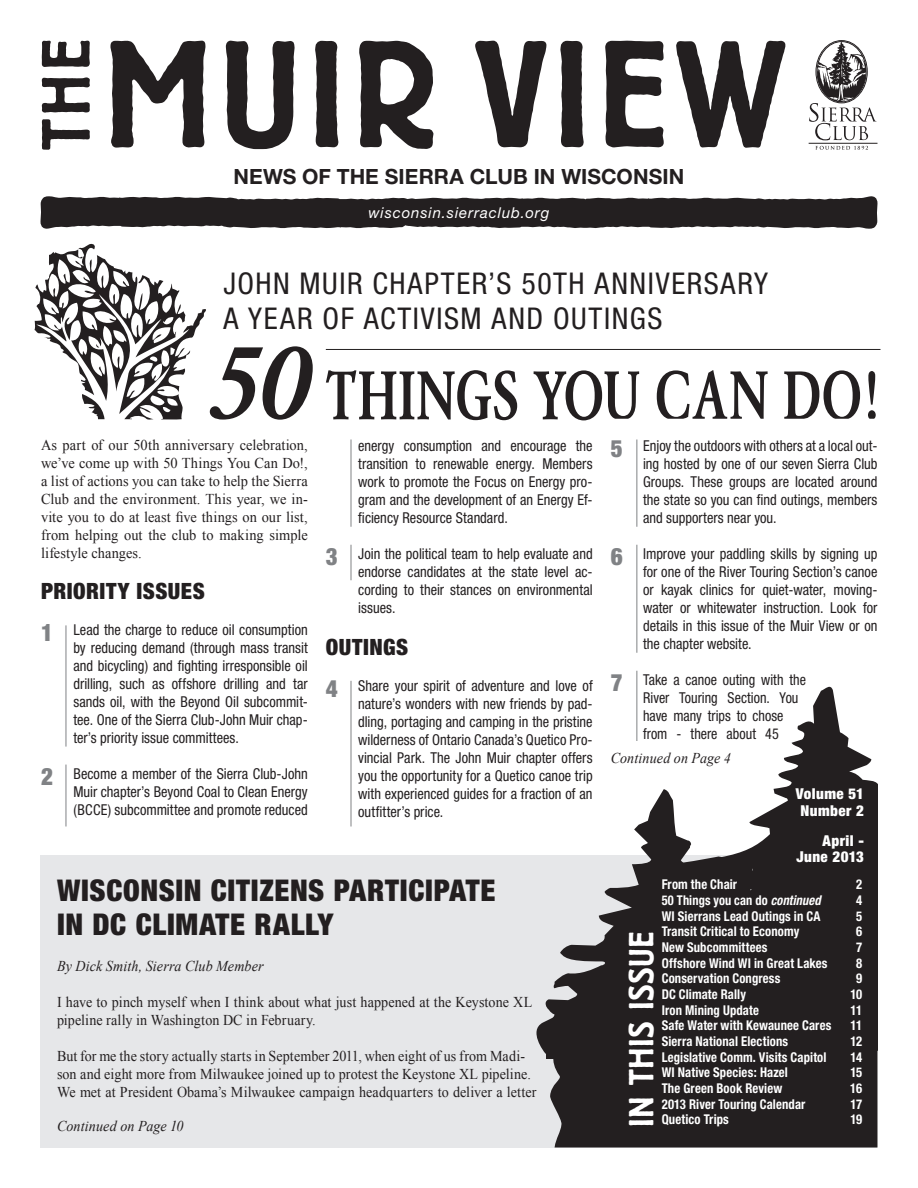
<style>
.page{position:relative;width:918px;height:1188px;background:#fff}
.page>*{position:absolute;margin:0;border:0;box-sizing:border-box;transform-origin:0 0}
.t1{font:500 150px "Berliner Grotesk";letter-spacing:.045em;color:#231f20}
.t2{font:italic 500 104.7px "Garamond BE";color:#231f20}
.t3{font:500 condensed 67.5px "Garamond BE";letter-spacing:-.01em;color:#231f20;scale:.89 1}
.t4{font:500 67.5px "Berliner Grotesk";color:#231f20}
.t5{font:500 34.5px "Berliner Grotesk";letter-spacing:.015em;color:#fff}
.Subhead{font:condensed 30px/34.5px "Helvetica Neue";letter-spacing:.05em;color:#231f20}
.Subhead-2{font:900 condensed 30px/34.5px "Helvetica Neue";letter-spacing:.02em;color:#231f20}
.Numbered_Subhead{font:900 condensed 22.5px "Helvetica Neue";letter-spacing:.025em;color:#231f20}
.t6{font:700 21px "Helvetica Neue";letter-spacing:.005em;color:#231f20}
.Numbered{font:condensed 15px/18px "Helvetica Neue";color:#231f20;text-align:justify;scale:.96 1}
.Body{font:15px/18px "Times New Roman";letter-spacing:.005em;color:#231f20;scale:.94 1}
.Body-2{font:15px/18px "Times New Roman";letter-spacing:.005em;color:#231f20;text-align:justify;scale:.96 1}
.Numbered-2{font:condensed 15px/18px "Helvetica Neue";color:#231f20;scale:.94 1}
.Body-3{font:italic 15px "Times New Roman";letter-spacing:.005em;color:#231f20;scale:.94 1}
.Body_Subhead{font:900 condensed 15px/16.5px "Helvetica Neue";letter-spacing:.03em;color:#fff;text-align:center}
.t7{font:italic 15px "Helvetica Neue";letter-spacing:.06em;color:#fff}
.t8{font:700 condensed 13.5px "Helvetica Neue";letter-spacing:.01em;color:#fff;scale:.94 1}
.t9{font:700 condensed 13.5px "Helvetica Neue";letter-spacing:.01em;color:#fff;scale:.92 1}
.s1{font-weight:900;font-size:24px;color:#808285}
.s2{font-style:italic}
</style>
<div class="page">
<hr style="left:351px;top:639px;width:1px;height:188px;background:#808285">
<hr style="left:66px;top:619px;width:1px;height:207px;background:#808285">
<hr style="left:351px;top:440px;width:1px;height:140px;background:#808285">
<hr style="left:636px;top:440px;width:1px;height:301px;background:#808285">
<svg style="left:35px;top:243px;width:171px;height:177px"></svg>
<hr style="left:809px;top:143px;width:69px;height:1px;background:#231f20">
<svg style="left:815px;top:146px;width:53px;height:4px"></svg>
<svg style="left:809px;top:41px;width:68px;height:99px"></svg>
<svg style="left:40px;top:196px;width:838px;height:33px;background:#3f3b3c"></svg>
<div style="left:40px;top:855px;width:838px;height:293px;background:#e6e7e9"></div>
<svg style="left:636px;top:687px;width:242px;height:372px;fill:#231f20"></svg>
<svg style="left:536px;top:789px;width:238px;height:265px;fill:#231f20"></svg>
<div style="left:548px;top:1028px;width:329px;height:120px;background:#231f20"></div>
<div style="left:671px;top:856px;width:110px;height:96px;background:#231f20"></div>
<div style="left:864px;top:792px;width:14px;height:174px;background:#231f20"></div>
<div style="left:41px;top:747px;width:267px;height:18px;background:#fff"></div>
<div style="left:326px;top:527px;width:267px;height:18px;background:#fff"></div>
<div style="left:326px;top:621px;width:267px;height:60px;background:#fff"></div>
<div style="left:611px;top:527px;width:267px;height:18px;background:#fff"></div>
<div style="left:611px;top:653px;width:267px;height:18px;background:#fff"></div>
<hr style="left:326px;top:349px;width:554px;height:1px;background:#231f20">
<p class="t4" style="left:30px;top:150px;width:113px;rotate:-90deg">THE</p>
<p class="t1" style="left:104px;top:15px;width:686px">MUIR VIEW</p>
<p class="t6" style="left:234px;top:163px;width:452px">NEWS OF THE SIERRA CLUB IN WISCONSIN</p>
<p class="t7" style="left:368px;top:204px;width:182px">wisconsin.sierraclub.org</p>
<p class="Subhead" style="left:223px;top:266px;width:546px">JOHN MUIR CHAPTER’S 50TH ANNIVERSARY<br>A YEAR OF ACTIVISM AND OUTINGS</p>
<p class="t2" style="left:206px;top:322px;width:103px">50</p>
<p class="Body-2" style="left:41px;top:436px;width:279px">As part of our 50th anniversary celebration, we’ve come up with 50 Things You Can Do!, a list of actions you can take to help the Sierra Club and the environment. This year, we in&shy;vite you to do at least five things on our list, from helping out the club to making simple lifestyle changes.</p>
<p class="Numbered_Subhead" style="left:41px;top:577px;width:165px">PRIORITY ISSUES</p>
<p class="Numbered" style="left:73px;top:621px;width:246px;text-indent:-32px"><span class="s1">1</span> Lead the charge to reduce oil consumption by reducing demand (through mass transit and bicycling) and fighting irresponsible oil drilling, such as offshore drilling and tar sands oil, with the Beyond Oil subcommit&shy;tee. One of the Sierra Club-John Muir chap&shy;ter’s priority issue committees.</p>
<p class="Numbered" style="left:73px;top:765px;width:246px;text-indent:-32px"><span class="s1">2</span> Become a member of the Sierra Club-John Muir chapter’s Beyond Coal to Clean Energy (BCCE) subcommittee and promote reduced</p>
<p class="t3" style="left:326px;top:356px;width:622px">THINGS YOU CAN DO!</p>
<p class="Numbered" style="left:358px;top:437px;width:246px">energy consumption and encourage the transition to renewable energy. Members work to promote the Focus on Energy pro&shy;gram and the development of an Energy Ef&shy;ficiency Resource Standard.</p>
<p class="Numbered" style="left:358px;top:545px;width:246px;text-indent:-32px"><span class="s1">3</span> Join the political team to help evaluate and endorse candidates at the state level ac&shy;cording to their stances on environmental issues.</p>
<p class="Numbered_Subhead" style="left:326px;top:633px;width:84px">OUTINGS</p>
<p class="Numbered" style="left:358px;top:676px;width:246px;text-indent:-32px"><span class="s1">4</span> Share your spirit of adventure and love of nature’s wonders with new friends by pad&shy;dling, portaging and camping in the pristine wilderness of Ontario Canada’s Quetico Pro&shy;vincial Park. The John Muir chapter offers you the opportunity for a Quetico canoe trip with experienced guides for a fraction of an outfitter’s price.</p>
<p class="Numbered" style="left:643px;top:437px;width:246px;text-indent:-32px"><span class="s1">5</span> Enjoy the outdoors with others at a local out&shy;ing hosted by one of our seven Sierra Club Groups. These groups are located around the state so you can find outings, members and supporters near you.</p>
<p class="Numbered" style="left:643px;top:545px;width:246px;text-indent:-32px"><span class="s1">6</span> Improve your paddling skills by signing up for one of the River Touring Section’s canoe or kayak clinics for quiet-water, moving&shy;water or whitewater instruction. Look for details in this issue of the Muir View or on the chapter website.</p>
<p class="Numbered-2" style="left:643px;top:671px;width:175px;text-indent:-32px"><span class="s1">7</span> Take a canoe outing with the<br>River Touring Section. You have many trips to chose from - there about 45</p>
<p class="Body-3" style="left:611px;top:748px;width:129px">Continued on Page 4</p>
<p class="Body_Subhead" style="left:796px;top:785px;width:70px">Volume 51<br>Number 2</p>
<p class="Body_Subhead" style="left:796px;top:832px;width:69px;text-align:right">April -<br>June 2013</p>
<p class="Subhead-2" style="left:57px;top:873px;width:440px">WISCONSIN CITIZENS PARTICIPATE<br>IN DC CLIMATE RALLY</p>
<p class="Body-3" style="left:57px;top:956px;width:221px">By Dick Smith, Sierra Club Member</p>
<p class="Body" style="left:57px;top:993px;width:507px">I have to pinch myself when I think about what just happened at the Keystone XL pipeline rally in Washington DC in February.</p>
<p class="Body" style="left:57px;top:1047px;width:512px">But for me the story actually starts in September 2011, when eight of us from Madi&shy;son and eight more from Milwaukee joined up to protest the Keystone XL pipeline.<br>We met at President Obama’s Milwaukee campaign headquarters to deliver a letter</p>
<p class="Body-3" style="left:57px;top:1116px;width:136px">Continued on Page 10</p>
<p class="t8" style="left:662px;top:877px;width:82px">From the Chair</p>
<p class="t8" style="left:856px;top:877px;width:8px">2</p>
<p class="t9" style="left:662px;top:892px;width:175px">50 Things you can do <span class="s2">continued</span></p>
<p class="t8" style="left:856px;top:892px;width:8px">4</p>
<p class="t8" style="left:662px;top:908px;width:170px">WI Sierrans Lead Outings in CA</p>
<p class="t8" style="left:856px;top:908px;width:8px">5</p>
<p class="t8" style="left:662px;top:923px;width:148px">Transit Critical to Economy</p>
<p class="t8" style="left:856px;top:923px;width:8px">6</p>
<p class="t8" style="left:662px;top:939px;width:114px">New Subcommittees</p>
<p class="t8" style="left:856px;top:939px;width:8px">7</p>
<p class="t8" style="left:662px;top:955px;width:178px">Offshore Wind WI in Great Lakes</p>
<p class="t8" style="left:856px;top:955px;width:8px">8</p>
<p class="t8" style="left:662px;top:970px;width:128px">Conservation Congress</p>
<p class="t8" style="left:856px;top:970px;width:8px">9</p>
<p class="t8" style="left:662px;top:986px;width:91px">DC Climate Rally</p>
<p class="t8" style="left:850px;top:986px;width:14px">10</p>
<p class="t8" style="left:662px;top:1002px;width:105px">Iron Mining Update</p>
<p class="t8" style="left:851px;top:1002px;width:14px">11</p>
<p class="t8" style="left:662px;top:1017px;width:182px">Safe Water with Kewaunee Cares</p>
<p class="t8" style="left:851px;top:1017px;width:14px">11</p>
<p class="t8" style="left:662px;top:1033px;width:136px">Sierra National Elections</p>
<p class="t8" style="left:850px;top:1033px;width:14px">12</p>
<p class="t8" style="left:662px;top:1049px;width:177px">Legislative Comm. Visits Capitol</p>
<p class="t8" style="left:850px;top:1049px;width:14px">14</p>
<p class="t8" style="left:662px;top:1064px;width:136px">WI Native Species: Hazel</p>
<p class="t8" style="left:850px;top:1064px;width:14px">15</p>
<p class="t8" style="left:662px;top:1080px;width:130px">The Green Book Review</p>
<p class="t8" style="left:850px;top:1080px;width:14px">16</p>
<p class="t8" style="left:662px;top:1096px;width:154px">2013 River Touring Calendar</p>
<p class="t8" style="left:850px;top:1096px;width:14px">17</p>
<p class="t8" style="left:662px;top:1111px;width:73px">Quetico Trips</p>
<p class="t8" style="left:850px;top:1111px;width:14px">19</p>
<p class="t5" style="left:623px;top:1127px;width:197px;rotate:-90deg">IN THIS ISSUE</p>
</div>
